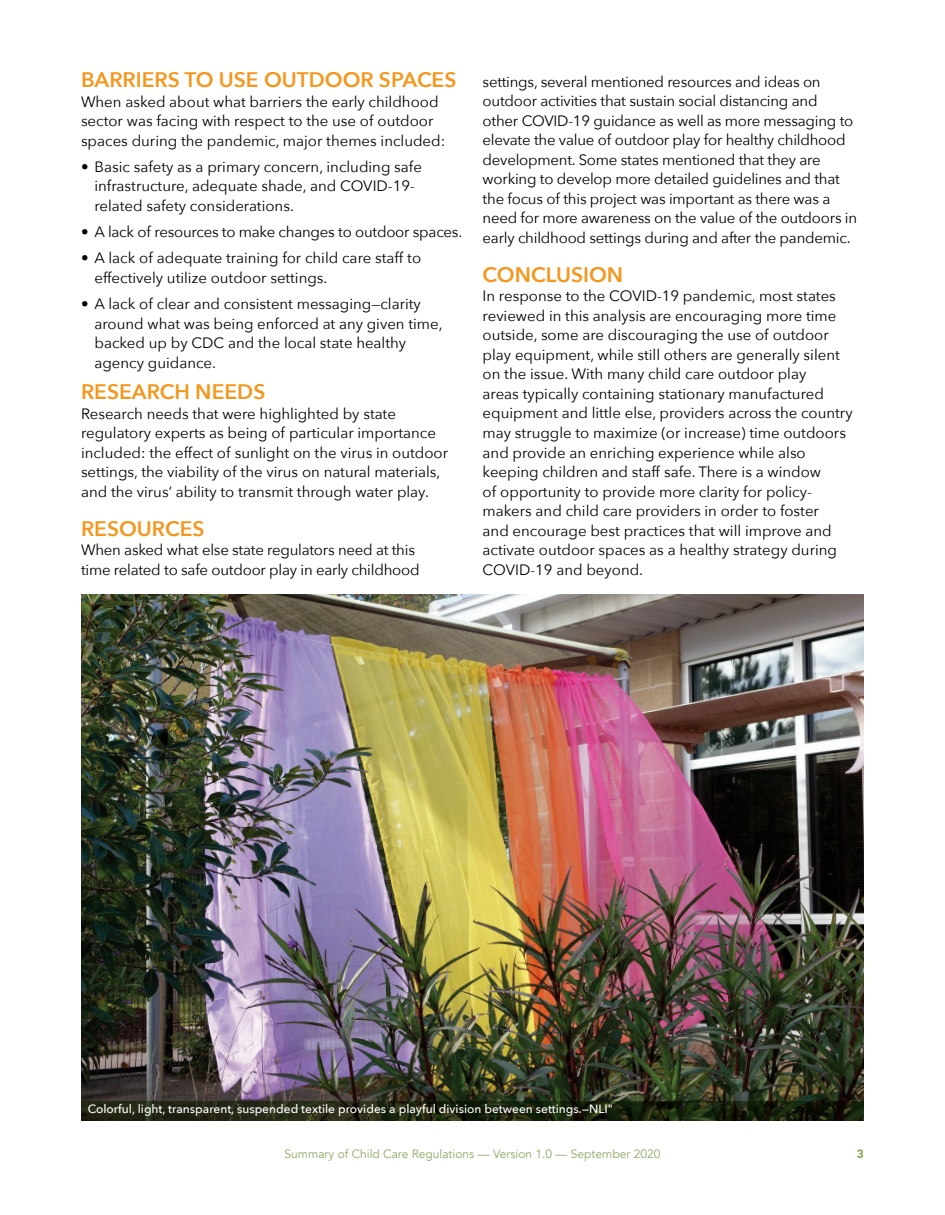
<style>
.page{position:relative;width:945px;height:1215px;background:#fff}
.page>*{position:absolute;margin:0;border:0;box-sizing:border-box;transform-origin:0 0}
.t1{font:600 21px "Avenir Next";color:#f4971e}
.t2{font:15px/19.5px "Avenir Next";color:#000}
.t3{font:500 12px "Avenir Next";color:#fff}
.t4{font:12px "Avenir";color:#8da863}
.t5{font:900 12px "Avenir";color:#8da863}
</style>
<div class="page">
<img style="left:81px;top:594px;width:783px;height:507px">
<svg style="left:81px;top:1101px;width:783px;height:19px;background:#1e2410"></svg>
<p class="t1" style="left:81px;top:62px;width:377px">BARRIERS TO USE OUTDOOR SPACES</p>
<p class="t2" style="left:81px;top:91px;width:366px">When asked about what barriers the early childhood sector was facing with respect to the use of outdoor spaces during the pandemic, major themes included:</p>
<p class="t2" style="left:94px;top:156px;width:329px;text-indent:-14px">• Basic safety as a primary concern, including safe infrastructure, adequate shade, and COVID-19- related safety considerations.</p>
<p class="t2" style="left:81px;top:221px;width:383px">• A lack of resources to make changes to outdoor spaces.</p>
<p class="t2" style="left:94px;top:248px;width:328px;text-indent:-14px">• A lack of adequate training for child care staff to effectively utilize outdoor settings.</p>
<p class="t2" style="left:94px;top:293px;width:350px;text-indent:-14px">• A lack of clear and consistent messaging—clarity around what was being enforced at any given time, backed up by CDC and the local state healthy agency guidance.</p>
<p class="t1" style="left:81px;top:374px;width:186px">RESEARCH NEEDS</p>
<p class="t2" style="left:81px;top:403px;width:369px">Research needs that were highlighted by state regulatory experts as being of particular importance included: the effect of sunlight on the virus in outdoor settings, the viability of the virus on natural materials, and the virus’ ability to transmit through water play.</p>
<p class="t1" style="left:81px;top:510px;width:125px">RESOURCES</p>
<p class="t2" style="left:81px;top:539px;width:340px">When asked what else state regulators need at this time related to safe outdoor play in early childhood</p>
<p class="t2" style="left:483px;top:71px;width:376px">settings, several mentioned resources and ideas on outdoor activities that sustain social distancing and<br>other COVID-19 guidance as well as more messaging to elevate the value of outdoor play for healthy childhood development. Some states mentioned that they are working to develop more detailed guidelines and that the focus of this project was important as there was a need for more awareness on the value of the outdoors in early childhood settings during and after the pandemic.</p>
<p class="t1" style="left:483px;top:257px;width:142px">CONCLUSION</p>
<p class="t2" style="left:483px;top:286px;width:372px">In response to the COVID-19 pandemic, most states reviewed in this analysis are encouraging more time outside, some are discouraging the use of outdoor play equipment, while still others are generally silent on the issue. With many child care outdoor play<br>areas typically containing stationary manufactured equipment and little else, providers across the country may struggle to maximize (or increase) time outdoors and provide an enriching experience while also keeping children and staff safe. There is a window<br>of opportunity to provide more clarity for policy&shy;makers and child care providers in order to foster<br>and encourage best practices that will improve and activate outdoor spaces as a healthy strategy during COVID-19 and beyond.</p>
<p class="t3" style="left:88px;top:1099px;width:527px">Colorful, light, transparent, suspended textile provides a playful division between settings.—NLI"</p>
<p class="t4" style="left:285px;top:1147px;width:377px">Summary of Child Care Regulations — Version 1.0 — September 2020</p>
<p class="t5" style="left:857px;top:1144px;width:9px">3</p>
</div>
